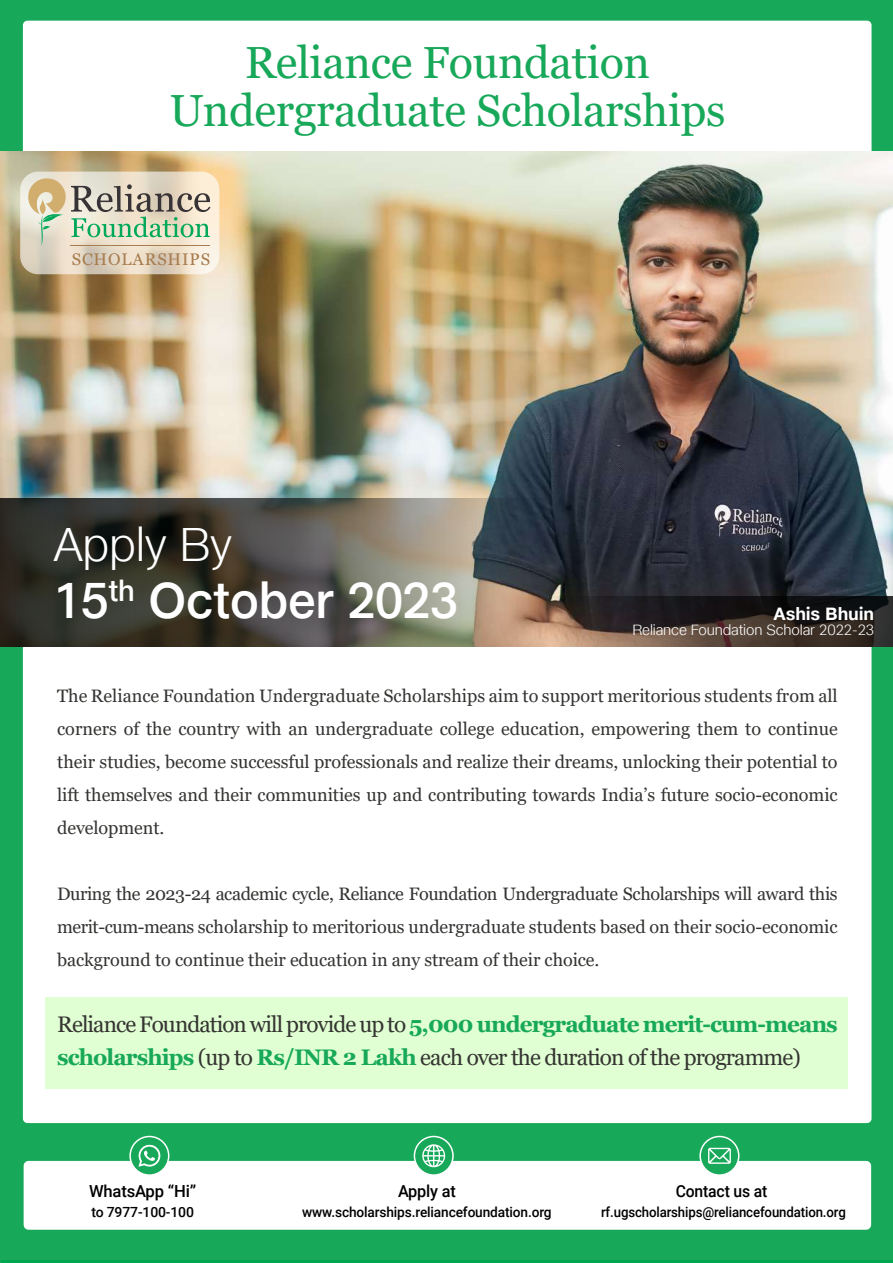
<style>
.page{position:relative;width:893px;height:1263px;background:#18a859}
.page>*{position:absolute;margin:0;border:0;box-sizing:border-box;transform-origin:0 0}
.t1{font:500 51px "Jio Type";letter-spacing:-.01em;color:#fff}
.t2{font:300 48px "Jio Type";letter-spacing:-.01em;color:#fff}
.t3{font:45px/48px "Georgia";letter-spacing:-.01em;color:#18a859;text-align:center}
.t4{font:22.5px/33px "Georgia";letter-spacing:-.04em;color:#353432}
.t5{font:18px/33px "Georgia";letter-spacing:-.005em;color:#353432;text-align:justify}
.t6{font:700 18px "Jio Type";letter-spacing:-.01em;color:#fff}
.t7{font:16.8px "Georgia";letter-spacing:.05em;color:#a87c4f}
.t8{font:500 16.65px "Roboto";letter-spacing:-.01em;color:#000}
.t9{font:500 16.65px "Roboto";letter-spacing:-.01em;color:#000;scale:.95 1}
.t10{font:300 15px "Jio Type";letter-spacing:-.01em;color:#fff}
.t11{font:500 13.95px "Roboto";letter-spacing:-.01em;color:#000}
.t12{font:500 13.95px "Roboto";letter-spacing:-.01em;color:#000;scale:.95 1}
.s1{font-weight:700;color:#18a859}
</style>
<div class="page">
<div style="left:23px;top:21px;width:848px;height:1102px;background:#fff;border-radius:5px"></div>
<div style="left:45px;top:997px;width:803px;height:91px;background:#e0ffd2"></div>
<img style="left:0;top:152px;width:893px;height:444px">
<svg style="left:0;top:499px;width:550px;height:147px"></svg>
<svg style="left:550px;top:596px;width:343px;height:50px"></svg>
<hr style="left:1px;top:1261px;width:892px;height:2px;background:#00a651">
<div style="left:24px;top:1161px;width:847px;height:69px;background:#fff"></div>
<div style="left:700px;top:1136px;width:39px;height:39px;background:#18a859;border-radius:50%"></div>
<div style="left:699px;top:1136px;width:40px;height:40px;border:2px solid #fff;border-radius:50%"></div>
<svg style="left:708px;top:1148px;width:23px;height:16px"></svg>
<svg style="left:414px;top:1136px;width:39px;height:39px"></svg>
<div style="left:414px;top:1136px;width:40px;height:40px;border:2px solid #fff;border-radius:50%"></div>
<svg style="left:422px;top:1144px;width:23px;height:23px"></svg>
<div style="left:130px;top:1136px;width:39px;height:39px;background:#18a859;border-radius:50%"></div>
<div style="left:129px;top:1136px;width:40px;height:40px;border:2px solid #fff;border-radius:50%"></div>
<svg style="left:138px;top:1144px;width:23px;height:23px"></svg>
<svg style="left:20px;top:172px;width:199px;height:102px"></svg>
<svg style="left:28px;top:178px;width:182px;height:68px"></svg>
<hr style="left:70px;top:246px;width:140px;height:1px;background:#a87c4f">
<h3 class="t3" style="left:169px;top:40px;width:557px">Reliance Foundation<br>Undergraduate Scholarships</h3>
<p class="t7" style="left:72px;top:249px;width:140px">SCHOLARSHIPS</p>
<h2 class="t2" style="left:53px;top:516px;width:180px">Apply By</h2>
<h1 class="t1" style="left:53px;top:570px;width:406px">15<sup>th</sup> October 2023</h1>
<p class="t6" style="left:774px;top:603px;width:102px">Ashis Bhuin</p>
<p class="t10" style="left:632px;top:621px;width:243px">Reliance Foundation Scholar 2022-23</p>
<p class="t5" style="left:57px;top:680px;width:782px">The Reliance Foundation Undergraduate Scholarships aim to support meritorious students from all corners of the country with an undergraduate college education, empowering them to continue their studies, become successful professionals and realize their dreams, unlocking their potential to lift themselves and their communities up and contributing towards India’s future socio-economic development.</p>
<p class="t5" style="left:57px;top:878px;width:782px">During the 2023-24 academic cycle, Reliance Foundation Undergraduate Scholarships will award this merit-cum-means scholarship to meritorious undergraduate students based on their socio-economic background to continue their education in any stream of their choice.</p>
<p class="t4" style="left:57px;top:1008px;width:782px">Reliance Foundation will provide up to <span class="s1">5,000 undergraduate merit-cum-means scholarships</span> (up to <span class="s1">Rs/INR 2 Lakh</span> each over the duration of the programme)</p>
<p class="t8" style="left:89px;top:1179px;width:109px">WhatsApp “Hi”</p>
<p class="t11" style="left:91px;top:1202px;width:104px">to 7977-100-100</p>
<p class="t8" style="left:398px;top:1179px;width:59px">Apply at</p>
<p class="t11" style="left:302px;top:1202px;width:251px">www.scholarships.reliancefoundation.org</p>
<p class="t9" style="left:676px;top:1179px;width:98px">Contact us at</p>
<p class="t12" style="left:601px;top:1202px;width:259px">rf.ugscholarships@reliancefoundation.org</p>
</div>
